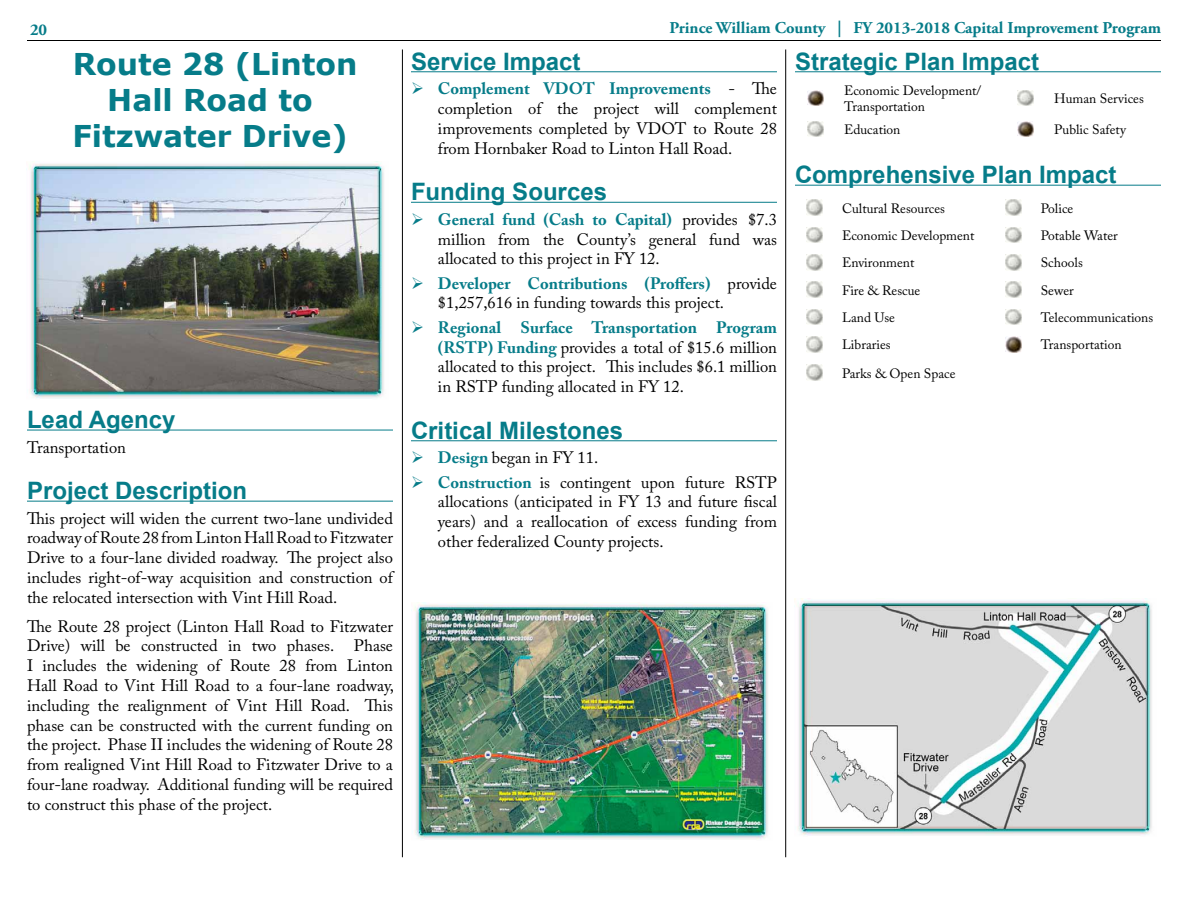
<style>
.page{position:relative;width:1188px;height:918px;background:#fff}
.page>*{position:absolute;margin:0;border:0;box-sizing:border-box;transform-origin:0 0}
.t1{font:700 30px/36px "Verdana";color:#067c89;text-align:center}
.t2{font:700 24px "Arial";color:#067c89}
.t3{font:16.5px/19.8px "Adobe Caslon Pro";color:#000;text-align:justify}
.t4{font:700 16.5px "Adobe Garamond Pro";color:#067c89}
.t5{font:13.5px/16.2px "Adobe Caslon Pro";color:#000}
.s1{color:#067c89}
.s2{font-weight:700;color:#067c89}
</style>
<div class="page">
<hr style="left:27px;top:40px;width:1134px;height:1px;background:#000">
<hr style="left:402px;top:50px;width:1px;height:807px;background:#000">
<hr style="left:785px;top:50px;width:1px;height:807px;background:#000">
<img style="left:794px;top:599px;width:358px;height:237px">
<hr style="left:795px;top:72px;width:366px;height:1px;background:#067c89">
<hr style="left:795px;top:185px;width:366px;height:1px;background:#067c89">
<img style="left:808px;top:90px;width:15px;height:16px">
<img style="left:1018px;top:90px;width:16px;height:16px">
<img style="left:808px;top:121px;width:15px;height:16px">
<img style="left:1018px;top:121px;width:16px;height:16px">
<img style="left:807px;top:200px;width:15px;height:15px">
<img style="left:1005px;top:200px;width:16px;height:15px">
<img style="left:807px;top:227px;width:15px;height:16px">
<img style="left:1005px;top:227px;width:16px;height:16px">
<img style="left:807px;top:254px;width:15px;height:16px">
<img style="left:1005px;top:254px;width:16px;height:16px">
<img style="left:807px;top:282px;width:15px;height:16px">
<img style="left:1005px;top:282px;width:16px;height:16px">
<img style="left:807px;top:309px;width:15px;height:16px">
<img style="left:1005px;top:309px;width:16px;height:16px">
<img style="left:807px;top:337px;width:15px;height:15px">
<img style="left:1005px;top:337px;width:16px;height:15px">
<img style="left:807px;top:365px;width:15px;height:16px">
<hr style="left:27px;top:430px;width:366px;height:1px;background:#067c89">
<hr style="left:27px;top:501px;width:366px;height:1px;background:#067c89">
<hr style="left:411px;top:72px;width:366px;height:1px;background:#067c89">
<hr style="left:411px;top:202px;width:366px;height:1px;background:#067c89">
<hr style="left:411px;top:441px;width:366px;height:1px;background:#067c89">
<img style="left:29px;top:163px;width:355px;height:236px">
<img style="left:411px;top:602px;width:357px;height:238px">
<p class="t4" style="left:30px;top:21px;width:19px">20</p>
<p class="t4" style="left:669px;top:18px;width:493px">Prince William County | FY 2013-2018 Capital Improvement Program</p>
<h2 class="t2" style="left:795px;top:46px;width:246px">Strategic Plan Impact</h2>
<p class="t5" style="left:844px;top:82px;width:139px">Economic Development/<br>Transportation</p>
<p class="t5" style="left:1054px;top:90px;width:91px">Human Services</p>
<p class="t5" style="left:844px;top:121px;width:58px">Education</p>
<p class="t5" style="left:1054px;top:121px;width:73px">Public Safety</p>
<h2 class="t2" style="left:795px;top:159px;width:323px">Comprehensive Plan Impact</h2>
<p class="t5" style="left:842px;top:200px;width:104px">Cultural Resources</p>
<p class="t5" style="left:1041px;top:200px;width:34px">Police</p>
<p class="t5" style="left:842px;top:227px;width:134px">Economic Development</p>
<p class="t5" style="left:1041px;top:227px;width:78px">Potable Water</p>
<p class="t5" style="left:842px;top:255px;width:74px">Environment</p>
<p class="t5" style="left:1041px;top:255px;width:44px">Schools</p>
<p class="t5" style="left:842px;top:282px;width:80px">Fire &amp; Rescue</p>
<p class="t5" style="left:1041px;top:282px;width:35px">Sewer</p>
<p class="t5" style="left:842px;top:309px;width:54px">Land Use</p>
<p class="t5" style="left:1041px;top:309px;width:114px">Telecommunications</p>
<p class="t5" style="left:842px;top:337px;width:50px">Libraries</p>
<p class="t5" style="left:1041px;top:337px;width:82px">Transportation</p>
<p class="t5" style="left:842px;top:365px;width:115px">Parks &amp; Open Space</p>
<h2 class="t2" style="left:411px;top:46px;width:171px">Service Impact</h2>
<p class="t3" style="left:438px;top:79px;width:341px;text-indent:-27px"><span class="s1">➢</span> <span class="s2">Complement VDOT Improvements</span> - The completion of the project will complement improvements completed by VDOT to Route 28 from Hornbaker Road to Linton Hall Road.</p>
<h2 class="t2" style="left:411px;top:176px;width:198px">Funding Sources</h2>
<p class="t3" style="left:438px;top:209px;width:341px;text-indent:-27px"><span class="s1">➢</span> <span class="s2">General fund (Cash to Capital)</span> provides $7.3 million from the County’s general fund was allocated to this project in FY 12.</p>
<p class="t3" style="left:438px;top:273px;width:341px;text-indent:-27px"><span class="s1">➢</span> <span class="s2">Developer Contributions (Proffers)</span> provide $1,257,616 in funding towards this project.</p>
<p class="t3" style="left:438px;top:317px;width:340px;text-indent:-27px"><span class="s1">➢</span> <span class="s2">Regional Surface Transportation Program (RSTP) Funding</span> provides a total of $15.6 million allocated to this project. This includes $6.1 million in RSTP funding allocated in FY 12.</p>
<h2 class="t2" style="left:411px;top:415px;width:214px">Critical Milestones</h2>
<p class="t3" style="left:411px;top:448px;width:189px"><span class="s1">➢</span> <span class="s2">Design</span> began in FY 11.</p>
<p class="t3" style="left:438px;top:472px;width:341px;text-indent:-27px"><span class="s1">➢</span> <span class="s2">Construction</span> is contingent upon future RSTP allocations (anticipated in FY 13 and future fiscal years) and a reallocation of excess funding from other federalized County projects.</p>
<h1 class="t1" style="left:72px;top:46px;width:287px">Route 28 (Linton<br>Hall Road to<br>Fitzwater Drive)</h1>
<h2 class="t2" style="left:27px;top:404px;width:150px">Lead Agency</h2>
<p class="t3" style="left:27px;top:437px;width:100px">Transportation</p>
<h2 class="t2" style="left:27px;top:475px;width:222px">Project Description</h2>
<p class="t3" style="left:27px;top:508px;width:368px">This project will widen the current two-lane undivided roadway of Route 28 from Linton Hall Road to Fitzwater Drive to a four-lane divided roadway. The project also includes right-of-way acquisition and construction of the relocated intersection with Vint Hill Road.</p>
<p class="t3" style="left:27px;top:616px;width:369px">The Route 28 project (Linton Hall Road to Fitzwater Drive) will be constructed in two phases. Phase I includes the widening of Route 28 from Linton Hall Road to Vint Hill Road to a four-lane roadway, including the realignment of Vint Hill Road. This phase can be constructed with the current funding on the project. Phase II includes the widening of Route 28 from realigned Vint Hill Road to Fitzwater Drive to a four-lane roadway. Additional funding will be required to construct this phase of the project.</p>
</div>
